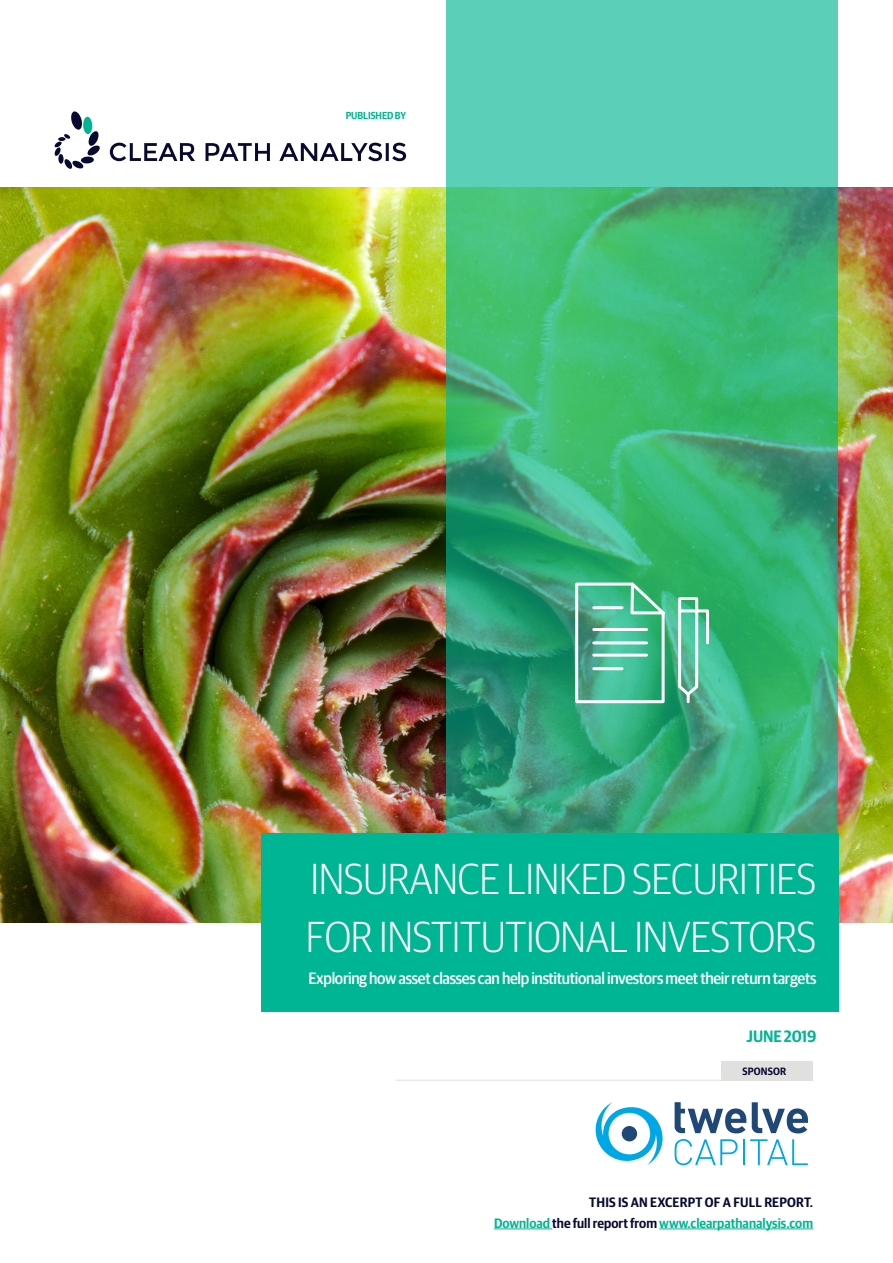
<style>
.page{position:relative;width:893px;height:1263px;background:#fff}
.page>*{position:absolute;margin:0;border:0;box-sizing:border-box;transform-origin:0 0}
.t1{font:300 43.5px/57.6px "Guardian Sans Narrow";letter-spacing:-.01em;color:#fff}
.t2{font:500 16.5px "Guardian Sans Narrow";letter-spacing:-.02em;color:#fff}
.t3{font:600 16.5px "Guardian Sans Narrow";letter-spacing:-.01em;color:#00b593}
.t4{font:600 13.65px "Guardian Sans Narrow";color:#00b593}
.t5{font:600 13.65px "Guardian Sans Narrow";letter-spacing:.01em;color:#070931}
.t6{font:600 10.65px "Guardian Sans Narrow";letter-spacing:.01em;color:#070931}
.t7{font:600 10.2px "Guardian Sans Narrow";letter-spacing:-.01em;color:#00b593}
.s1{color:#070931}
</style>
<div class="page">
<img style="left:0;top:188px;width:893px;height:735px">
<svg style="left:446px;top:0;width:392px;height:834px;background:#41b685"></svg>
<div style="left:261px;top:834px;width:577px;height:178px;background:#00b593"></div>
<svg style="left:574px;top:580px;width:136px;height:125px;background:#5abd97"></svg>
<svg style="left:54px;top:111px;width:46px;height:58px"></svg>
<svg style="left:110px;top:143px;width:296px;height:18px"></svg>
<div style="left:721px;top:1061px;width:92px;height:20px;background:#e0e0df"></div>
<hr style="left:395px;top:1080px;width:418px;height:1px;background:#e0e0df">
<svg style="left:675px;top:1102px;width:71px;height:31px"></svg>
<svg style="left:752px;top:1102px;width:56px;height:31px"></svg>
<svg style="left:675px;top:1139px;width:63px;height:26px"></svg>
<hr style="left:743px;top:1139px;width:2px;height:26px;background:#00a7e6">
<svg style="left:750px;top:1139px;width:58px;height:26px"></svg>
<svg style="left:595px;top:1102px;width:68px;height:63px"></svg>
<div style="left:622px;top:1126px;width:15px;height:15px;background:#1f4878;border-radius:50%"></div>
<hr style="left:494px;top:1228px;width:58px;height:1px;background:#00b593">
<hr style="left:659px;top:1228px;width:154px;height:1px;background:#00b593">
<p class="t7" style="left:346px;top:108px;width:62px">PUBLISHED BY</p>
<h1 class="t1" style="left:306px;top:847px;width:512px">INSURANCE LINKED SECURITIES<br>FOR INSTITUTIONAL INVESTORS</h1>
<p class="t2" style="left:308px;top:967px;width:510px">Exploring how asset classes can help institutional investors meet their return targets</p>
<p class="t3" style="left:746px;top:1024px;width:71px">JUNE 2019</p>
<p class="t6" style="left:743px;top:1064px;width:45px">SPONSOR</p>
<p class="t5" style="left:589px;top:1192px;width:225px">THIS IS AN EXCERPT OF A FULL REPORT.</p>
<p class="t4" style="left:494px;top:1213px;width:321px">Download <span class="s1">the full report from</span> www.clearpathanalysis.com</p>
</div>
